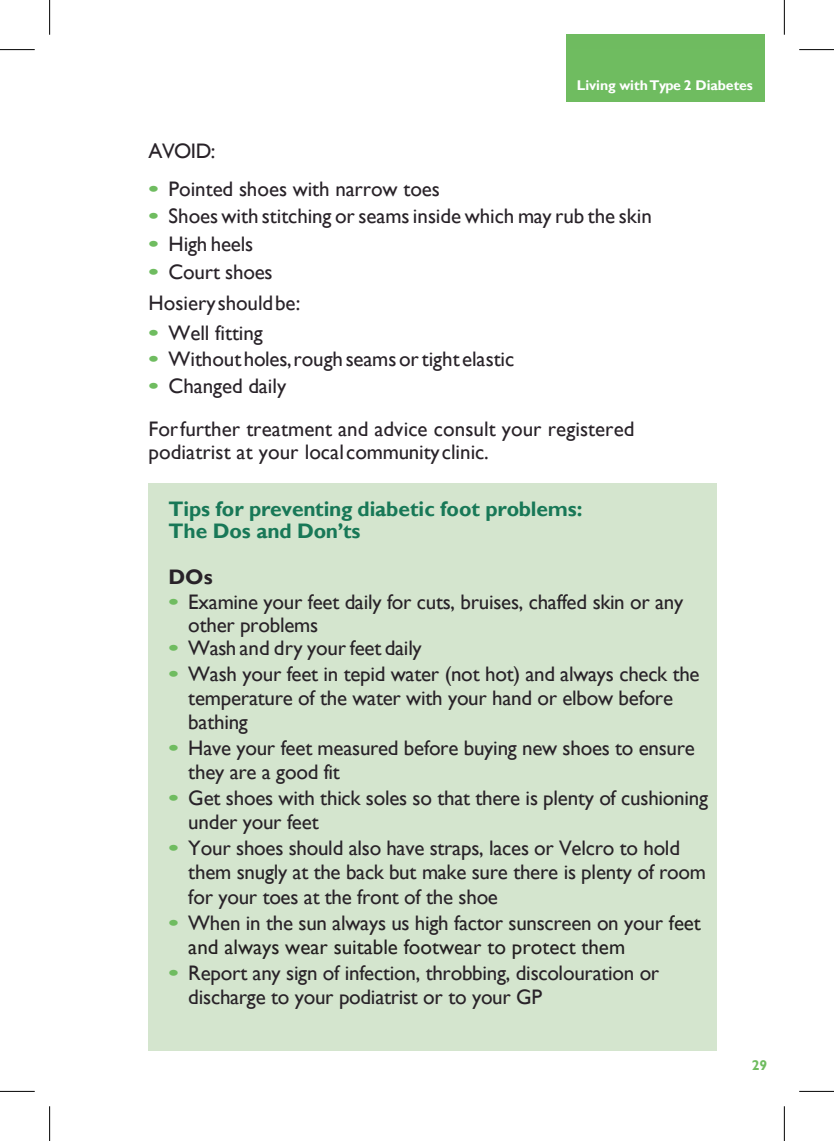
<style>
.page{position:relative;width:834px;height:1141px;background:#fff}
.page>*{position:absolute;margin:0;border:0;box-sizing:border-box;transform-origin:0 0}
.t1{font:21px/24.3px "Gill Sans";letter-spacing:-.01em;color:#282228}
.t2{font:21px/24.2px "Gill Sans";letter-spacing:-.005em;color:#231f20}
.t3{font:700 21px/22.1px "Gill Sans";letter-spacing:-.005em;color:#187857}
.t4{font:700 21px "Gill Sans";color:#282228}
.t5{font:700 14px "Gill Sans";letter-spacing:-.005em;color:#fff}
.t6{font:700 14px "Gill Sans";color:#6fbc60}
.s1{font-weight:700;color:#6fbc60}
.s2{color:#282228}
</style>
<div class="page">
<div style="left:566px;top:35px;width:198px;height:66px;background:#6fbb60"></div>
<div style="left:567px;top:50px;width:197px;height:51px;background:#6fbc60"></div>
<div style="left:149px;top:483px;width:568px;height:567px;background:#d4e5ce"></div>
<hr style="left:0;top:49px;width:35px;height:1px;background:#000">
<hr style="left:49px;top:0;width:1px;height:35px;background:#000">
<hr style="left:799px;top:49px;width:34px;height:1px;background:#000">
<hr style="left:783px;top:0;width:1px;height:35px;background:#000">
<hr style="left:0;top:1091px;width:35px;height:1px;background:#000">
<hr style="left:49px;top:1106px;width:1px;height:35px;background:#000">
<hr style="left:799px;top:1091px;width:34px;height:1px;background:#000">
<hr style="left:783px;top:1106px;width:1px;height:35px;background:#000">
<p class="t5" style="left:576px;top:77px;width:177px">Living withType 2 Diabetes</p>
<p class="t1" style="left:149px;top:139px;width:68px">AVOID:</p>
<p class="t1" style="left:149px;top:177px;width:293px"><span class="s1">•</span> Pointed shoes with narrow toes</p>
<p class="t1" style="left:149px;top:204px;width:504px"><span class="s1">•</span> Shoes with stitching or seamsinside which may rub the skin</p>
<p class="t1" style="left:149px;top:232px;width:106px"><span class="s1">•</span> High heels</p>
<p class="t1" style="left:149px;top:256px;width:153px;line-height:31.5px"><span class="s1">•</span> Court shoes<br>Hosieryshould be:</p>
<p class="t1" style="left:149px;top:322px;width:115px"><span class="s1">•</span> Well fitting</p>
<p class="t1" style="left:149px;top:347px;width:367px"><span class="s1">•</span> Withoutholes,rough seamsortightelastic</p>
<p class="t1" style="left:149px;top:365px;width:487px;line-height:42.7px"><span class="s1">•</span> Changed daily<br>Forfurther treatment and advice consult your registered</p>
<p class="t1" style="left:149px;top:440px;width:341px">podiatrist at your localcommunityclinic.</p>
<p class="t3" style="left:168px;top:498px;width:415px">Tips for preventing diabetic foot problems:<br>The Dos and Don’ts</p>
<p class="t4" style="left:168px;top:564px;width:46px">DOs</p>
<p class="t1" style="left:188px;top:591px;width:496px;line-height:22.9px;text-indent:-20px"><span class="s1">•</span> Examine your feet daily for cuts, bruises, chaffed skin or any other problems</p>
<p class="t1" style="left:168px;top:636px;width:255px"><span class="s1">•</span> Wash and dry your feet daily</p>
<p class="t1" style="left:188px;top:662px;width:512px;text-indent:-20px"><span class="s1">•</span> Wash your feet in tepid water (not hot) and always check the temperature of the water with your hand or elbow before bathing</p>
<p class="t1" style="left:188px;top:736px;width:508px;text-indent:-20px"><span class="s1">•</span> Have your feet measured before buying new shoes to ensure they are a good fit</p>
<p class="t1" style="left:188px;top:786px;width:521px;text-indent:-20px"><span class="s1">•</span> Get shoes with thick soles so that there is plenty of cushioning under your feet</p>
<p class="t1" style="left:188px;top:836px;width:519px;text-indent:-20px"><span class="s1">•</span> Your shoes should also have straps, laces or Velcro to hold them snugly at the back but make sure there is plenty of room for your toes at the front of the shoe</p>
<p class="t2" style="left:188px;top:911px;width:514px;text-indent:-20px"><span class="s1">•</span> <span class="s2">When in the sun always us high factor sunscreen on your</span> feet and always wear suitable footwear to protect them</p>
<p class="t1" style="left:188px;top:961px;width:472px;text-indent:-20px"><span class="s1">•</span> Report any sign of infection, throbbing, discolouration or discharge to your podiatrist or to your GP</p>
<p class="t6" style="left:751px;top:1057px;width:17px">29</p>
</div>
